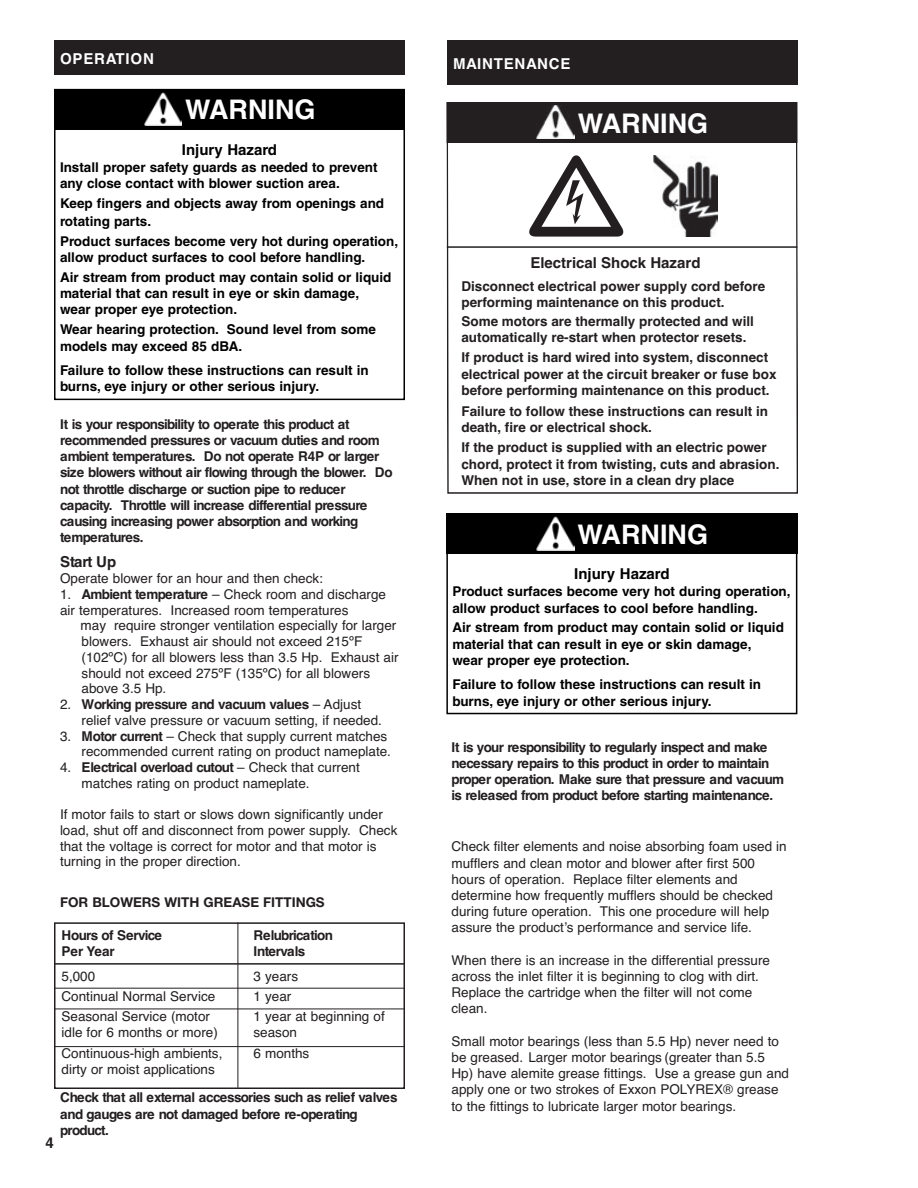
<style>
.page{position:relative;width:918px;height:1188px;background:#fff}
.page>*{position:absolute;margin:0;border:0;box-sizing:border-box;transform-origin:0 0}
.t1{font:700 27px "Helvetica";color:#fff}
.t2{font:700 15px "Helvetica";color:#231f20}
.t3{font:700 15px "Helvetica";color:#000}
.t4{font:700 15px "Helvetica";letter-spacing:.055em;color:#fff}
.t5{font:13.5px/16.2px "Helvetica";color:#231f20}
.t6{font:700 13.5px/16.2px "Helvetica";color:#000}
.t7{font:700 13.5px/16.2px "Helvetica";letter-spacing:-.055em;color:#231f20}
.t8{font:700 13.5px/16.2px "Helvetica";color:#231f20}
.t9{font:700 13.5px "Helvetica Neue";color:#231f20}
.s1{font-weight:700}
</style>
<div class="page">
<div style="left:54px;top:40px;width:351px;height:35px;background:#231f20"></div>
<div style="left:54px;top:89px;width:351px;height:311px;border:2px solid #000"></div>
<div style="left:54px;top:89px;width:351px;height:40px;background:#000"></div>
<img style="left:144px;top:92px;width:38px;height:34px">
<div style="left:447px;top:40px;width:351px;height:45px;background:#231f20"></div>
<svg style="left:446px;top:142px;width:351px;height:352px"></svg>
<hr style="left:446px;top:246px;width:351px;height:2px;background:#231f20">
<div style="left:654px;top:156px;width:67px;height:81px;background:linear-gradient(to bottom,#fff,#fff)"></div>
<img style="left:654px;top:156px;width:63px;height:81px">
<div style="left:527px;top:255px;width:189px;height:18px;background:#fff"></div>
<div style="left:446px;top:102px;width:351px;height:40px;background:#231f20"></div>
<img style="left:536px;top:105px;width:38px;height:34px">
<div style="left:446px;top:513px;width:351px;height:201px;border:2px solid #000"></div>
<div style="left:446px;top:513px;width:351px;height:41px;background:#000"></div>
<img style="left:536px;top:516px;width:38px;height:34px">
<div style="left:54px;top:922px;width:351px;height:167px;border:2px solid #231f20"></div>
<hr style="left:238px;top:922px;width:1px;height:166px;background:#231f20">
<hr style="left:54px;top:988px;width:351px;height:1px;background:#231f20">
<hr style="left:54px;top:1009px;width:351px;height:1px;background:#231f20">
<hr style="left:54px;top:1046px;width:351px;height:1px;background:#231f20">
<hr style="left:54px;top:963px;width:351px;height:2px;background:#231f20">
<svg style="left:529px;top:155px;width:94px;height:82px"></svg>
<p class="t4" style="left:60px;top:50px;width:95px">OPERATION</p>
<h1 class="t1" style="left:185px;top:100px;width:132px">WARNING</h1>
<p class="t3" style="left:182px;top:144px;width:97px">Injury Hazard</p>
<p class="t6" style="left:60px;top:161px;width:319px">Install proper safety guards as needed to prevent any close contact with blower suction area.</p>
<p class="t6" style="left:60px;top:196px;width:326px;line-height:17.2px">Keep fingers and objects away from openings and rotating parts.</p>
<p class="t6" style="left:60px;top:234px;width:340px">Product surfaces become very hot during operation, allow product surfaces to cool before handling.</p>
<p class="t6" style="left:60px;top:270px;width:333px">Air stream from product may contain solid or liquid material that can result in eye or skin damage, wear proper eye protection.</p>
<p class="t6" style="left:60px;top:323px;width:317px">Wear hearing protection. Sound level from some models may exceed 85 dBA.</p>
<p class="t6" style="left:60px;top:364px;width:310px">Failure to follow these instructions can result in burns, eye injury or other serious injury.</p>
<p class="t7" style="left:60px;top:416px;width:334px">It is your responsibility to operate this product at recommended pressures or vacuum duties and room ambient temperatures. Do not operate R4P or larger size blowers without air flowing through the blower. Do not throttle discharge or suction pipe to reducer capacity. Throttle will increase differential pressure causing increasing power absorption and working temperatures.</p>
<p class="t2" style="left:60px;top:553px;width:58px">Start Up</p>
<p class="t5" style="left:60px;top:570px;width:264px">Operate blower for an hour and then check:</p>
<p class="t5" style="left:60px;top:586px;width:328px;line-height:15.8px">1. <span class="s1">Ambient temperature</span> – Check room and discharge air temperatures. Increased room temperatures</p>
<p class="t5" style="left:81px;top:618px;width:319px;line-height:15.8px">may require stronger ventilation especially for larger blowers. Exhaust air should not exceed 215ºF (102ºC) for all blowers less than 3.5 Hp. Exhaust air should not exceed 275ºF (135ºC) for all blowers above 3.5 Hp.</p>
<p class="t5" style="left:82px;top:697px;width:302px;line-height:15.8px;text-indent:-22px">2. <span class="s1">Working pressure and vacuum values</span> – Adjust relief valve pressure or vacuum setting, if needed.</p>
<p class="t5" style="left:60px;top:728px;width:333px;line-height:15.8px;text-align:right">3. <span class="s1">Motor current</span> – Check that supply current matches recommended current rating on product nameplate.</p>
<p class="t5" style="left:82px;top:760px;width:280px;line-height:15.8px;text-indent:-22px">4. <span class="s1">Electrical overload cutout</span> – Check that current matches rating on product nameplate.</p>
<p class="t5" style="left:60px;top:807px;width:339px;line-height:15.8px">If motor fails to start or slows down significantly under load, shut off and disconnect from power supply. Check that the voltage is correct for motor and that motor is turning in the proper direction.</p>
<p class="t9" style="left:60px;top:897px;width:266px">FOR BLOWERS WITH GREASE FITTINGS</p>
<p class="t7" style="left:62px;top:927px;width:102px">Hours of Service</p>
<p class="t7" style="left:253px;top:927px;width:81px">Relubrication</p>
<p class="t8" style="left:62px;top:943px;width:55px">Per Year</p>
<p class="t7" style="left:253px;top:943px;width:53px">Intervals</p>
<p class="t5" style="left:62px;top:968px;width:35px">5,000</p>
<p class="t5" style="left:253px;top:968px;width:46px">3 years</p>
<p class="t5" style="left:62px;top:988px;width:155px">Continual Normal Service</p>
<p class="t5" style="left:253px;top:988px;width:39px">1 year</p>
<p class="t5" style="left:62px;top:1009px;width:150px">Seasonal Service (motor</p>
<p class="t5" style="left:253px;top:1009px;width:133px">1 year at beginning of</p>
<p class="t5" style="left:62px;top:1025px;width:158px">idle for 6 months or more)</p>
<p class="t5" style="left:253px;top:1025px;width:45px">season</p>
<p class="t5" style="left:62px;top:1045px;width:162px">Continuous-high ambients,</p>
<p class="t5" style="left:253px;top:1045px;width:57px">6 months</p>
<p class="t5" style="left:62px;top:1061px;width:155px">dirty or moist applications</p>
<p class="t7" style="left:60px;top:1090px;width:339px">Check that all external accessories such as relief valves and gauges are not damaged before re-operating product.</p>
<p class="t2" style="left:46px;top:1134px;width:10px">4</p>
<p class="t4" style="left:453px;top:55px;width:119px">MAINTENANCE</p>
<h1 class="t1" style="left:578px;top:108px;width:132px">WARNING</h1>
<p class="t2" style="left:530px;top:254px;width:172px">Electrical Shock Hazard</p>
<p class="t8" style="left:461px;top:278px;width:305px">Disconnect electrical power supply cord before performing maintenance on this product.</p>
<p class="t8" style="left:461px;top:314px;width:294px">Some motors are thermally protected and will automatically re-start when protector resets.</p>
<p class="t8" style="left:461px;top:350px;width:317px">If product is hard wired into system, disconnect electrical power at the circuit breaker or fuse box before performing maintenance on this product.</p>
<p class="t8" style="left:461px;top:403px;width:308px">Failure to follow these instructions can result in death, fire or electrical shock.</p>
<p class="t8" style="left:461px;top:440px;width:320px">If the product is supplied with an electric power chord, protect it from twisting, cuts and abrasion.<br>When not in use, store in a clean dry place</p>
<h1 class="t1" style="left:578px;top:524px;width:132px">WARNING</h1>
<p class="t3" style="left:574px;top:569px;width:97px">Injury Hazard</p>
<p class="t6" style="left:452px;top:585px;width:340px">Product surfaces become very hot during operation, allow product surfaces to cool before handling.</p>
<p class="t6" style="left:452px;top:621px;width:333px">Air stream from product may contain solid or liquid material that can result in eye or skin damage, wear proper eye protection.</p>
<p class="t6" style="left:452px;top:678px;width:310px">Failure to follow these instructions can result in burns, eye injury or other serious injury.</p>
<p class="t7" style="left:452px;top:739px;width:334px">It is your responsibility to regularly inspect and make necessary repairs to this product in order to maintain proper operation. Make sure that pressure and vacuum is released from product before starting maintenance.</p>
<p class="t5" style="left:452px;top:839px;width:337px">Check filter elements and noise absorbing foam used in mufflers and clean motor and blower after first 500 hours of operation. Replace filter elements and determine how frequently mufflers should be checked during future operation. This one procedure will help assure the productʼs performance and service life.</p>
<p class="t5" style="left:452px;top:952px;width:320px">When there is an increase in the differential pressure across the inlet filter it is beginning to clog with dirt.<br>Replace the cartridge when the filter will not come clean.</p>
<p class="t5" style="left:452px;top:1033px;width:339px">Small motor bearings (less than 5.5 Hp) never need to be greased. Larger motor bearings (greater than 5.5<br>Hp) have alemite grease fittings. Use a grease gun and apply one or two strokes of Exxon POLYREX® grease to the fittings to lubricate larger motor bearings.</p>
</div>
